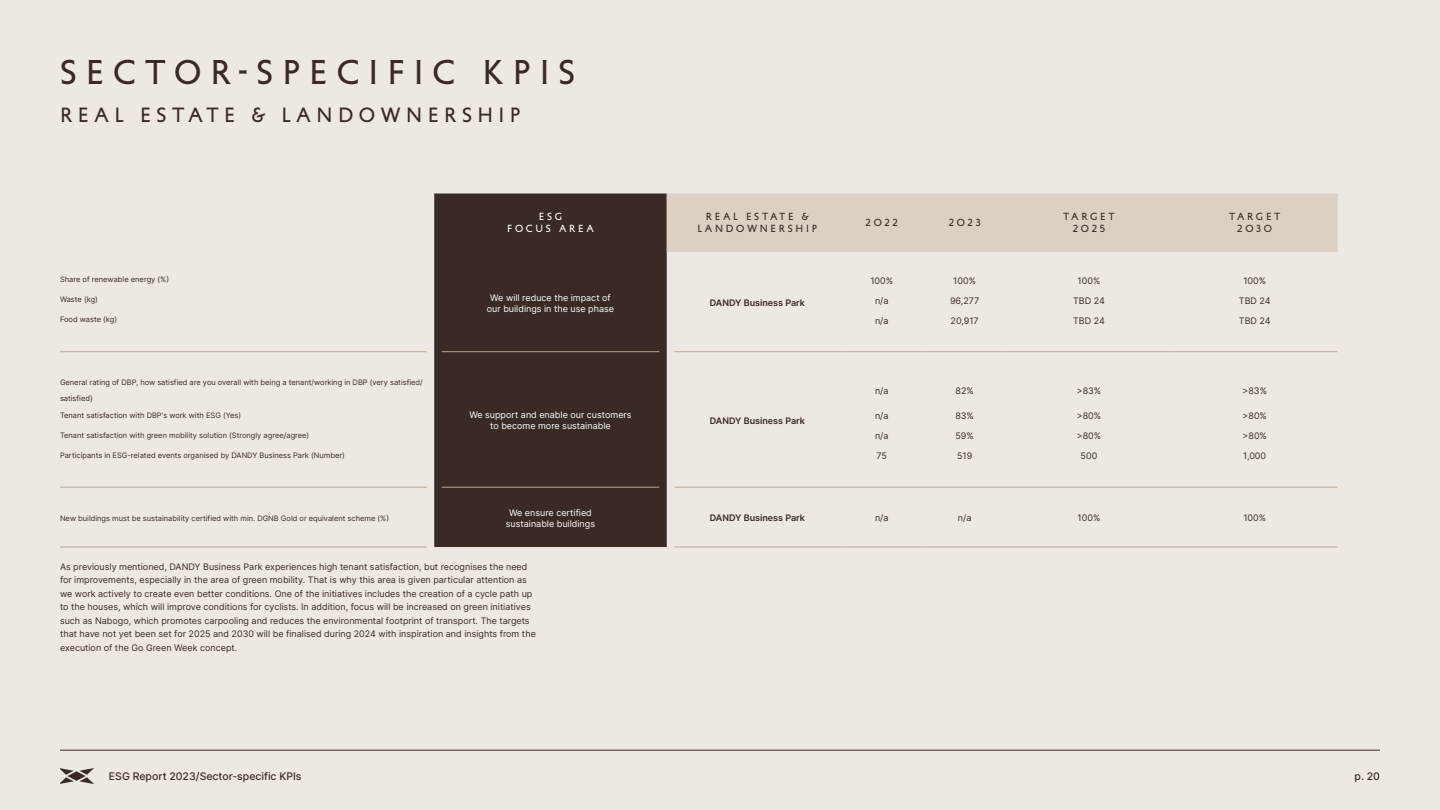
<style>
.page{position:relative;width:1440px;height:810px;background:#eee8e2}
.page>*{position:absolute;margin:0;border:0;box-sizing:border-box;transform-origin:0 0}
.t1{font:30px "Petit Serif NP";letter-spacing:.3em;color:#392a24}
.BS_Mellemrubrik{font:18px "Petit Serif";letter-spacing:.3em;color:#392a24}
.BS_Paginering{font:500 10.5px "Inter";color:#392a24}
.BS_Brødtekst_-_small{font:9px/13.5px "Inter";color:#392a24}
.Tabel_-_Tal{font:9px/11.2px "Inter";color:#fff;text-align:center}
.Tabel_-_Tal-2{font:9px "Inter";color:#392a24}
.Tabel_-_Rubrik{font:9px/12px "Petit Serif";letter-spacing:.3em;color:#392a24;text-align:center}
.Tabel_-_Tal-3{font:600 9px "Inter";color:#392a24}
.Tabel_-_Rubrik-2{font:9px/12px "Petit Serif";letter-spacing:.3em;color:#fff;text-align:center}
.Tabel_-_Beskrivelse{font:7.5px "Inter";color:#392a24}
</style>
<div class="page">
<div style="left:434px;top:194px;width:233px;height:353px;background:#392a24"></div>
<div style="left:667px;top:194px;width:671px;height:58px;background:#dcd0c4"></div>
<hr style="left:60px;top:351px;width:367px;height:1px;background:#baa896">
<hr style="left:674px;top:351px;width:166px;height:1px;background:#baa896">
<hr style="left:840px;top:351px;width:83px;height:1px;background:#baa896">
<hr style="left:923px;top:351px;width:83px;height:1px;background:#baa896">
<hr style="left:1006px;top:351px;width:166px;height:1px;background:#baa896">
<hr style="left:1172px;top:351px;width:166px;height:1px;background:#baa896">
<hr style="left:442px;top:351px;width:217px;height:1px;background:#baa896">
<hr style="left:60px;top:487px;width:367px;height:1px;background:#baa896">
<hr style="left:674px;top:487px;width:166px;height:1px;background:#baa896">
<hr style="left:840px;top:487px;width:83px;height:1px;background:#baa896">
<hr style="left:923px;top:487px;width:83px;height:1px;background:#baa896">
<hr style="left:1006px;top:487px;width:166px;height:1px;background:#baa896">
<hr style="left:1172px;top:487px;width:166px;height:1px;background:#baa896">
<hr style="left:442px;top:487px;width:217px;height:1px;background:#baa896">
<hr style="left:60px;top:547px;width:367px;height:1px;background:#baa896">
<hr style="left:674px;top:547px;width:166px;height:1px;background:#baa896">
<hr style="left:840px;top:547px;width:83px;height:1px;background:#baa896">
<hr style="left:923px;top:547px;width:83px;height:1px;background:#baa896">
<hr style="left:1006px;top:547px;width:166px;height:1px;background:#baa896">
<hr style="left:1172px;top:547px;width:166px;height:1px;background:#baa896">
<div style="left:442px;top:196px;width:217px;height:53px;background:#392a24"></div>
<hr style="left:60px;top:750px;width:1320px;height:1px;background:#392a24">
<img style="left:60px;top:769px;width:34px;height:15px">
<p class="t1" style="left:60px;top:50px;width:517px">SECTOR-SPECIFIC KPIS</p>
<p class="BS_Mellemrubrik" style="left:60px;top:101px;width:462px">REAL ESTATE &amp; LANDOWNERSHIP</p>
<p class="Tabel_-_Rubrik-2" style="left:507px;top:210px;width:88px">ESG<br>FOCUS AREA</p>
<p class="Tabel_-_Rubrik" style="left:698px;top:210px;width:121px">REAL ESTATE &amp;<br>LANDOWNERSHIP</p>
<p class="Tabel_-_Rubrik" style="left:866px;top:216px;width:34px">2022</p>
<p class="Tabel_-_Rubrik" style="left:949px;top:216px;width:34px">2023</p>
<p class="Tabel_-_Rubrik" style="left:1063px;top:210px;width:53px">TARGET</p>
<p class="Tabel_-_Rubrik" style="left:1073px;top:222px;width:34px">2025</p>
<p class="Tabel_-_Rubrik" style="left:1229px;top:210px;width:53px">TARGET<br>2030</p>
<p class="Tabel_-_Beskrivelse" style="left:60px;top:274px;width:111px">Share of renewable energy (%)</p>
<p class="Tabel_-_Tal-2" style="left:870px;top:274px;width:24px">100%</p>
<p class="Tabel_-_Tal-2" style="left:953px;top:274px;width:24px">100%</p>
<p class="Tabel_-_Tal-2" style="left:1078px;top:274px;width:24px">100%</p>
<p class="Tabel_-_Tal-2" style="left:1243px;top:274px;width:24px">100%</p>
<p class="Tabel_-_Tal" style="left:487px;top:291px;width:129px">We will reduce the impact of our buildings in the use phase</p>
<p class="Tabel_-_Tal-3" style="left:710px;top:296px;width:97px">DANDY Business Park</p>
<p class="Tabel_-_Beskrivelse" style="left:60px;top:294px;width:39px">Waste (kg)</p>
<p class="Tabel_-_Tal-2" style="left:875px;top:294px;width:15px">n/a</p>
<p class="Tabel_-_Tal-2" style="left:950px;top:294px;width:31px">96,277</p>
<p class="Tabel_-_Tal-2" style="left:1073px;top:294px;width:33px">TBD 24</p>
<p class="Tabel_-_Tal-2" style="left:1239px;top:294px;width:33px">TBD 24</p>
<p class="Tabel_-_Beskrivelse" style="left:60px;top:314px;width:59px">Food waste (kg)</p>
<p class="Tabel_-_Tal-2" style="left:875px;top:314px;width:15px">n/a</p>
<p class="Tabel_-_Tal-2" style="left:951px;top:314px;width:30px">20,917</p>
<p class="Tabel_-_Tal-2" style="left:1073px;top:314px;width:33px">TBD 24</p>
<p class="Tabel_-_Tal-2" style="left:1239px;top:314px;width:33px">TBD 24</p>
<p class="Tabel_-_Beskrivelse" style="left:60px;top:377px;width:364px">General rating of DBP, how satisfied are you overall with being a tenant/working in DBP (very satisfied/</p>
<p class="Tabel_-_Beskrivelse" style="left:60px;top:393px;width:34px">satisfied)</p>
<p class="Tabel_-_Tal-2" style="left:875px;top:384px;width:15px">n/a</p>
<p class="Tabel_-_Tal-2" style="left:956px;top:384px;width:20px">82%</p>
<p class="Tabel_-_Tal-2" style="left:1077px;top:384px;width:26px">&gt;83%</p>
<p class="Tabel_-_Tal-2" style="left:1242px;top:384px;width:26px">&gt;83%</p>
<p class="Tabel_-_Tal" style="left:469px;top:409px;width:164px">We support and enable our customers to become more sustainable</p>
<p class="Tabel_-_Tal-3" style="left:710px;top:414px;width:97px">DANDY Business Park</p>
<p class="Tabel_-_Beskrivelse" style="left:60px;top:409px;width:183px">Tenant satisfaction with DBP's work with ESG (Yes)</p>
<p class="Tabel_-_Tal-2" style="left:875px;top:409px;width:15px">n/a</p>
<p class="Tabel_-_Tal-2" style="left:955px;top:409px;width:20px">83%</p>
<p class="Tabel_-_Tal-2" style="left:1077px;top:409px;width:26px">&gt;80%</p>
<p class="Tabel_-_Tal-2" style="left:1243px;top:409px;width:26px">&gt;80%</p>
<p class="Tabel_-_Beskrivelse" style="left:60px;top:429px;width:251px">Tenant satisfaction with green mobility solution (Strongly agree/agree)</p>
<p class="Tabel_-_Tal-2" style="left:875px;top:429px;width:15px">n/a</p>
<p class="Tabel_-_Tal-2" style="left:955px;top:429px;width:20px">59%</p>
<p class="Tabel_-_Tal-2" style="left:1077px;top:429px;width:26px">&gt;80%</p>
<p class="Tabel_-_Tal-2" style="left:1243px;top:429px;width:26px">&gt;80%</p>
<p class="Tabel_-_Beskrivelse" style="left:60px;top:449px;width:286px">Participants in ESG-related events organised by DANDY Business Park (Number)</p>
<p class="Tabel_-_Tal-2" style="left:877px;top:449px;width:12px">75</p>
<p class="Tabel_-_Tal-2" style="left:957px;top:449px;width:17px">519</p>
<p class="Tabel_-_Tal-2" style="left:1081px;top:449px;width:18px">500</p>
<p class="Tabel_-_Tal-2" style="left:1243px;top:449px;width:24px">1,000</p>
<p class="Tabel_-_Tal" style="left:506px;top:507px;width:91px">We ensure certified sustainable buildings</p>
<p class="Tabel_-_Beskrivelse" style="left:60px;top:513px;width:331px">New buildings must be sustainability certified with min. DGNB Gold or equivalent scheme (%)</p>
<p class="Tabel_-_Tal-3" style="left:710px;top:512px;width:97px">DANDY Business Park</p>
<p class="Tabel_-_Tal-2" style="left:875px;top:512px;width:15px">n/a</p>
<p class="Tabel_-_Tal-2" style="left:958px;top:512px;width:15px">n/a</p>
<p class="Tabel_-_Tal-2" style="left:1078px;top:512px;width:24px">100%</p>
<p class="Tabel_-_Tal-2" style="left:1243px;top:512px;width:24px">100%</p>
<p class="BS_Brødtekst_-_small" style="left:60px;top:560px;width:477px">As previously mentioned, DANDY Business Park experiences high tenant satisfaction, but recognises the need for improvements, especially in the area of green mobility. That is why this area is given particular attention as we work actively to create even better conditions. One of the initiatives includes the creation of a cycle path up to the houses, which will improve conditions for cyclists. In addition, focus will be increased on green initiatives such as Nabogo, which promotes carpooling and reduces the environmental footprint of transport. The targets that have not yet been set for 2025 and 2030 will be finalised during 2024 with inspiration and insights from the execution of the Go Green Week concept.</p>
<p class="BS_Paginering" style="left:109px;top:768px;width:194px">ESG Report 2023/Sector-specific KPIs</p>
<p class="BS_Paginering" style="left:1355px;top:768px;width:27px">p. 20</p>
</div>
